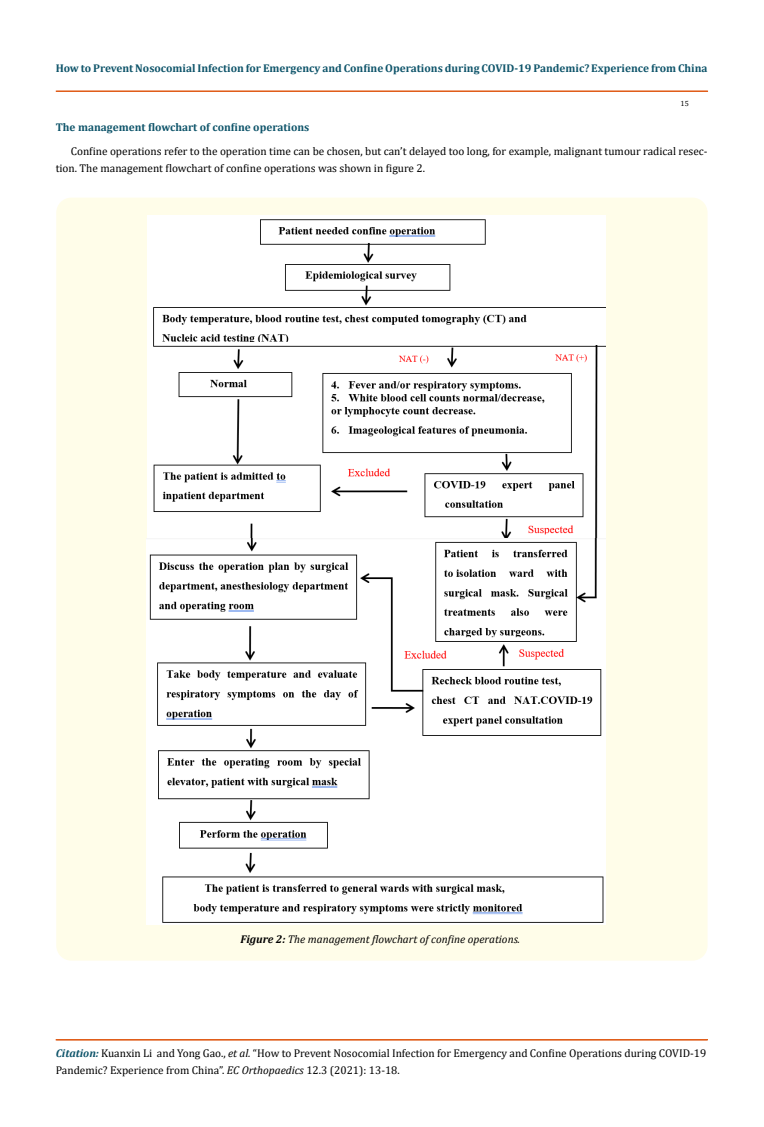
<style>
.page{position:relative;width:764px;height:1127px;background:#fff}
.page>*{position:absolute;margin:0;border:0;box-sizing:border-box;transform-origin:0 0}
.t1{font:11.25px/17.5px "Cambria";color:#000}
.t2{font:700 11.25px "Cambria";color:#0e546a}
.t3{font:italic 11.25px "Cambria";color:#000}
.t4{font:7.5px "Cambria";color:#000}
.s1{font-weight:700}
.s2{font-weight:700;font-style:italic;color:#0e546a}
.s3{font-style:italic}
</style>
<div class="page">
<div style="left:56px;top:91px;width:651px;height:1px;border:1px solid #e05d1a"></div>
<div style="left:56px;top:1039px;width:651px;height:1px;border:1px solid #e05d1a"></div>
<div style="left:56px;top:198px;width:651px;height:762px;background:#fffde9;border-radius:15px"></div>
<img style="left:146px;top:215px;width:459px;height:709px">
<p class="t2" style="left:56px;top:60px;width:653px">How to Prevent Nosocomial Infection for Emergency and Confine Operations during COVID-19 Pandemic? Experience from China</p>
<p class="t4" style="left:680px;top:98px;width:10px">15</p>
<p class="t2" style="left:56px;top:119px;width:255px">The management flowchart of confine operations</p>
<p class="t1" style="left:56px;top:142px;width:653px;text-indent:15px">Confine operations refer to the operation time can be chosen, but can’t delayed too long, for example, malignant tumour radical resec&shy;tion. The management flowchart of confine operations was shown in figure 2.</p>
<p class="t3" style="left:240px;top:931px;width:281px"><span class="s1">Figure 2:</span> The management flowchart of confine operations.</p>
<p class="t1" style="left:56px;top:1043px;width:652px"><span class="s2">Citation:</span> Kuanxin Li and Yong Gao., <span class="s3">et al.</span> “How to Prevent Nosocomial Infection for Emergency and Confine Operations during COVID-19<br>Pandemic? Experience from China”. <span class="s3">EC Orthopaedics</span> 12.3 (2021): 13-18.</p>
</div>
